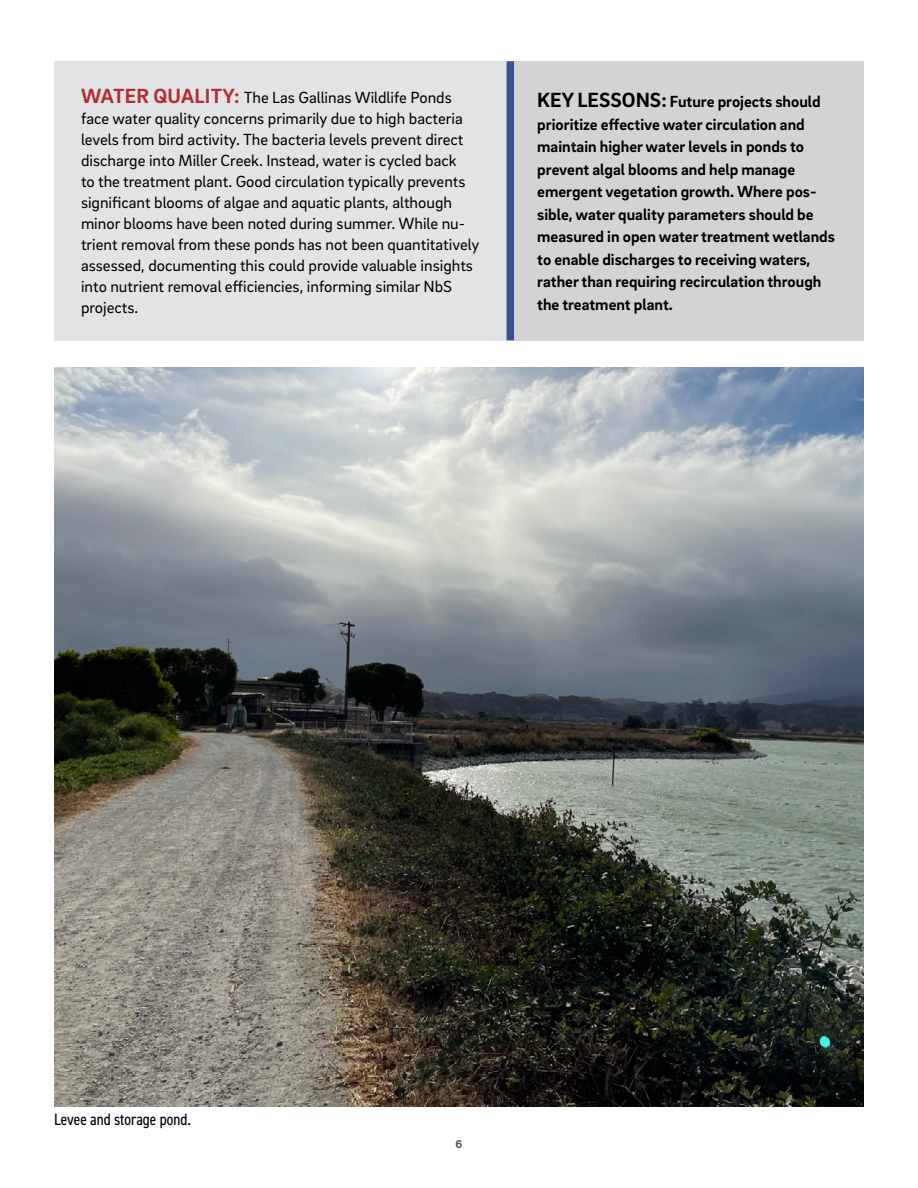
<style>
.page{position:relative;width:918px;height:1188px;background:#fff}
.page>*{position:absolute;margin:0;border:0;box-sizing:border-box;transform-origin:0 0}
.Body_Text_challenges{font:16.5px/21px "Brix Sans";color:#000}
.Lesson_Learned_Box_Text{font:700 16.5px/22.5px "Brix Sans";color:#000}
.t1{font:condensed 16.5px "DIN2014";color:#000}
.t2{font:700 12px "Acumin Pro";color:#58595b}
.s1{font-weight:700;font-size:21px;color:#b22e33}
.s2{font-size:21px}
</style>
<div class="page">
<div style="left:54px;top:61px;width:456px;height:279px;background:#e2e3e4"></div>
<div style="left:510px;top:61px;width:354px;height:279px;background:#d1d3d4"></div>
<div style="left:507px;top:61px;width:7px;height:279px;background:#3b5292"></div>
<img style="left:54px;top:367px;width:810px;height:739px">
<p class="Body_Text_challenges" style="left:81px;top:87px;width:400px"><span class="s1">WATER QUALITY:</span> The Las Gallinas Wildlife Ponds face water quality concerns primarily due to high bacteria levels from bird activity. The bacteria levels prevent direct discharge into Miller Creek. Instead, water is cycled back<br>to the treatment plant. Good circulation typically prevents significant blooms of algae and aquatic plants, although minor blooms have been noted during summer. While nu&shy;trient removal from these ponds has not been quantitatively assessed, documenting this could provide valuable insights into nutrient removal efficiencies, informing similar NbS projects.</p>
<p class="Lesson_Learned_Box_Text" style="left:537px;top:89px;width:299px"><span class="s2">KEY LESSONS:</span> Future projects should prioritize effective water circulation and maintain higher water levels in ponds to prevent algal blooms and help manage emergent vegetation growth. Where pos&shy;sible, water quality parameters should be measured in open water treatment wetlands to enable discharges to receiving waters, rather than requiring recirculation through the treatment plant.</p>
<p class="t1" style="left:54px;top:1108px;width:138px">Levee and storage pond.</p>
<p class="t2" style="left:456px;top:1135px;width:8px">6</p>
</div>
